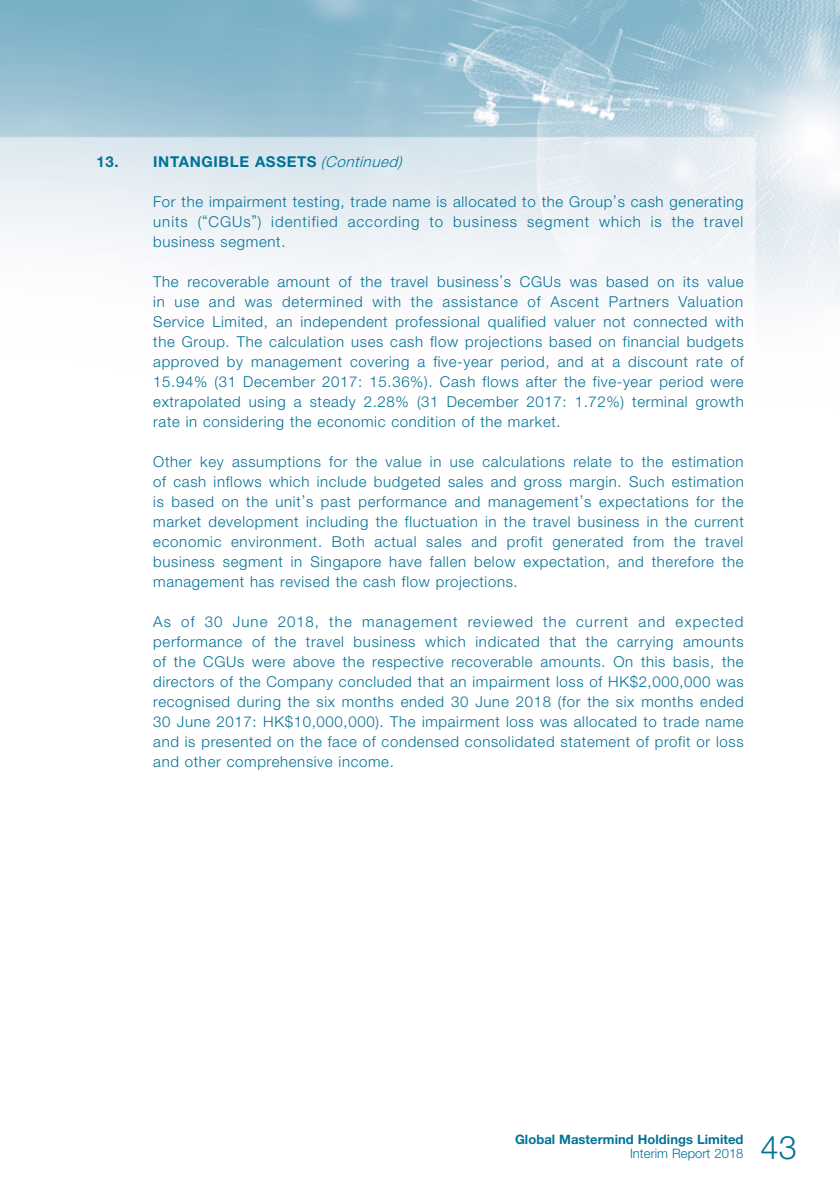
<style>
.page{position:relative;width:840px;height:1191px;background:#fff}
.page>*{position:absolute;margin:0;border:0;box-sizing:border-box;transform-origin:0 0}
.t1{font:300 32.4px "Helvetica Neue LT Std";color:#007297}
.Notes{font:300 15px/20px "Helvetica Neue LT Std";letter-spacing:.045em;color:#007297;text-align:justify}
.Notes_HD1{font:700 15px "Helvetica Neue LT Std";letter-spacing:.045em;color:#007297}
.t2{font:700 13px "Helvetica Neue LT Std";letter-spacing:.005em;color:#007297}
.t3{font:300 13px "Helvetica Neue LT Std";letter-spacing:.005em;color:#007297}
.s1{font-weight:300;font-style:italic}
</style>
<div class="page">
<img style="left:0;top:0;width:839px;height:314px">
<p class="Notes_HD1" style="left:96px;top:152px;width:307px">13. INTANGIBLE ASSETS <span class="s1">(Continued)</span></p>
<p class="Notes" style="left:153px;top:191px;width:591px">For the impairment testing, trade name is allocated to the Group’s cash generating units (“CGUs”) identified according to business segment which is the travel business segment.</p>
<p class="Notes" style="left:153px;top:271px;width:591px">The recoverable amount of the travel business’s CGUs was based on its value in use and was determined with the assistance of Ascent Partners Valuation Service Limited, an independent professional qualified valuer not connected with the Group. The calculation uses cash flow projections based on financial budgets approved by management covering a five-year period, and at a discount rate of 15.94% (31 December 2017: 15.36%). Cash flows after the five-year period were extrapolated using a steady 2.28% (31 December 2017: 1.72%) terminal growth rate in considering the economic condition of the market.</p>
<p class="Notes" style="left:153px;top:451px;width:591px">Other key assumptions for the value in use calculations relate to the estimation of cash inflows which include budgeted sales and gross margin. Such estimation is based on the unit’s past performance and management’s expectations for the market development including the fluctuation in the travel business in the current economic environment. Both actual sales and profit generated from the travel business segment in Singapore have fallen below expectation, and therefore the management has revised the cash flow projections.</p>
<p class="Notes" style="left:153px;top:611px;width:591px">As of 30 June 2018, the management reviewed the current and expected performance of the travel business which indicated that the carrying amounts of the CGUs were above the respective recoverable amounts. On this basis, the directors of the Company concluded that an impairment loss of HK$2,000,000 was recognised during the six months ended 30 June 2018 (for the six months ended 30 June 2017: HK$10,000,000). The impairment loss was allocated to trade name and is presented on the face of condensed consolidated statement of profit or loss and other comprehensive income.</p>
<p class="t2" style="left:514px;top:1131px;width:230px">Global Mastermind Holdings Limited</p>
<p class="t3" style="left:629px;top:1145px;width:115px">Interim Report 2018</p>
<h1 class="t1" style="left:760px;top:1127px;width:38px">43</h1>
</div>
